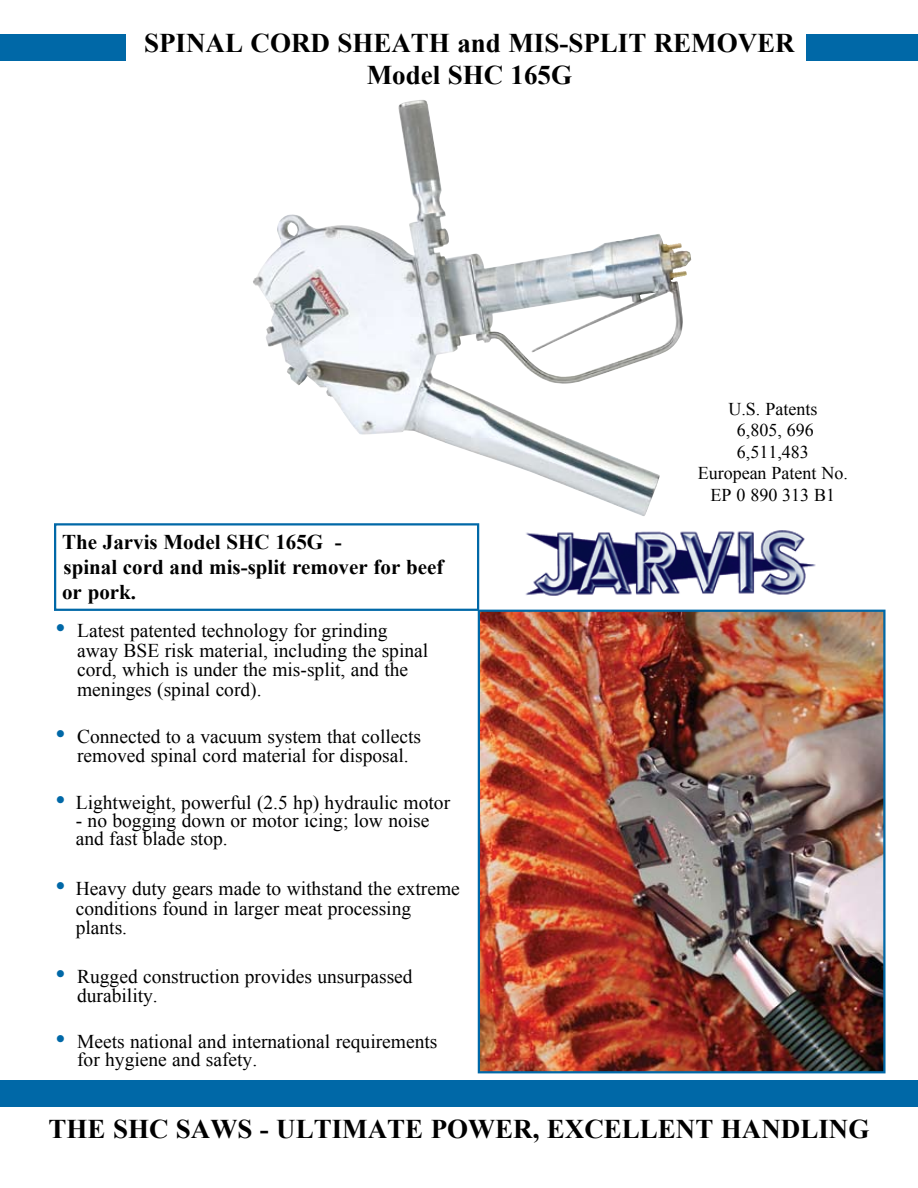
<style>
.page{position:relative;width:918px;height:1188px;background:#fff}
.page>*{position:absolute;margin:0;border:0;box-sizing:border-box;transform-origin:0 0}
.t1{font:700 27px/32.4px "Times New Roman";color:#000;text-align:center}
.t2{font:700 21px/25.2px "Times New Roman";color:#000}
.t3{font:19.5px/19.5px "Times New Roman";color:#000}
.t4{font:18px/21.6px "Times New Roman";color:#000;text-align:center}
.s1{font-size:28.5px;color:#0068a7}
</style>
<div class="page">
<div style="left:0;top:34px;width:918px;height:27px;background:#0068a7"></div>
<div style="left:0;top:1080px;width:918px;height:27px;background:#0068a7"></div>
<img style="left:481px;top:613px;width:402px;height:457px">
<div style="left:478px;top:610px;width:408px;height:463px;border:2px solid #0068a7"></div>
<div style="left:54px;top:523px;width:425px;height:88px;border:2px solid #0068a7"></div>
<img style="left:525px;top:530px;width:291px;height:66px">
<img style="left:253px;top:100px;width:407px;height:416px">
<div style="left:126px;top:32px;width:680px;height:66px;background:#fff"></div>
<h1 class="t1" style="left:144px;top:26px;width:652px">SPINAL CORD SHEATH and MIS-SPLIT REMOVER<br>Model SHC 165G</h1>
<p class="t2" style="left:62px;top:529px;width:383px">The Jarvis Model SHC 165G -<br>spinal cord and mis-split remover for beef or pork.</p>
<p class="t3" style="left:77px;top:621px;width:353px;text-indent:-22px"><span class="s1">•</span> Latest patented technology for grinding away BSE risk material, including the spinal cord, which is under the mis-split, and the meninges (spinal cord).</p>
<p class="t3" style="left:56px;top:726px;width:367px;text-align:center"><span class="s1">•</span> Connected to a vacuum system that collects removed spinal cord material for disposal.</p>
<p class="t3" style="left:56px;top:792px;width:396px"><span class="s1">•</span> Lightweight, powerful (2.5 hp) hydraulic motor</p>
<p class="t3" style="left:76px;top:812px;width:355px;line-height:17.1px">- no bogging down or motor icing; low noise and fast blade stop.</p>
<p class="t3" style="left:76px;top:879px;width:386px;text-indent:-20px"><span class="s1">•</span> Heavy duty gears made to withstand the extreme conditions found in larger meat processing plants.</p>
<p class="t3" style="left:77px;top:966px;width:337px;text-indent:-22px"><span class="s1">•</span> Rugged construction provides unsurpassed durability.</p>
<p class="t3" style="left:77px;top:1032px;width:362px;line-height:17.7px;text-indent:-22px"><span class="s1">•</span> Meets national and international requirements for hygiene and safety.</p>
<p class="t4" style="left:698px;top:398px;width:152px">U.S. Patents<br>6,805, 696<br>6,511,483<br>European Patent No.<br>EP 0 890 313 B1</p>
<h1 class="t1" style="left:49px;top:1112px;width:822px">THE SHC SAWS - ULTIMATE POWER, EXCELLENT HANDLING</h1>
</div>
